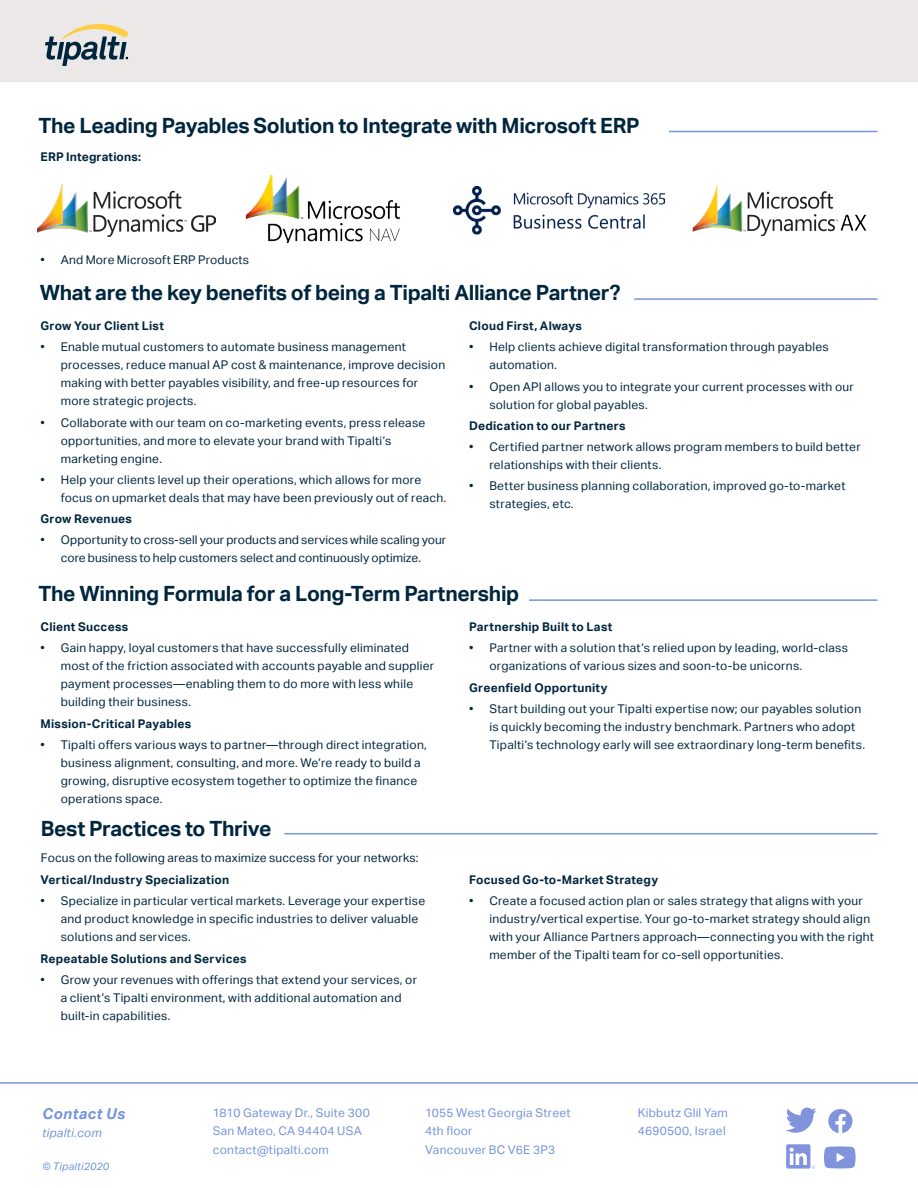
<style>
.page{position:relative;width:918px;height:1188px;background:#fff}
.page>*{position:absolute;margin:0;border:0;box-sizing:border-box;transform-origin:0 0}
.t1{font:700 21px "Aktiv Grotesk";letter-spacing:-.015em;color:#00263e}
.t2{font:italic 700 15px "Aktiv Grotesk";letter-spacing:.03em;color:#7494dc}
.t3{font:12px/18px "Aktiv Grotesk";letter-spacing:.02em;color:#00263e}
.t4{font:700 12px "Aktiv Grotesk";letter-spacing:.02em;color:#00263e}
.t5{font:12px/18.6px "Aktiv Grotesk";letter-spacing:.02em;color:#7494dc}
.t6{font:12px/18px "Aktiv Grotesk";color:#00263e;text-align:center}
.t7{font:italic 12px "Aktiv Grotesk";letter-spacing:.025em;color:#7494dc}
.t8{font:italic 10.5px "Aktiv Grotesk";letter-spacing:.025em;color:#7494dc}
</style>
<div class="page">
<div style="left:0;top:0;width:918px;height:82px;background:#ebe8e7"></div>
<svg style="left:45px;top:24px;width:83px;height:42px"></svg>
<svg style="left:786px;top:1144px;width:29px;height:25px"></svg>
<svg style="left:786px;top:1108px;width:31px;height:25px"></svg>
<svg style="left:824px;top:1146px;width:32px;height:23px"></svg>
<svg style="left:828px;top:1109px;width:24px;height:24px"></svg>
<hr style="left:0;top:1082px;width:918px;height:2px;background:#7494dc">
<hr style="left:529px;top:599px;width:348px;height:2px;background:#7494dc">
<hr style="left:634px;top:298px;width:243px;height:2px;background:#7494dc">
<hr style="left:285px;top:833px;width:593px;height:1px;background:#7494dc">
<hr style="left:669px;top:131px;width:208px;height:1px;background:#7494dc">
<img style="left:453px;top:187px;width:212px;height:48px">
<img style="left:38px;top:184px;width:178px;height:52px">
<img style="left:245px;top:175px;width:156px;height:67px">
<img style="left:692px;top:185px;width:175px;height:51px">
<h2 class="t1" style="left:38px;top:113px;width:603px">The Leading Payables Solution to Integrate with Microsoft ERP</h2>
<p class="t4" style="left:40px;top:150px;width:102px">ERP Integrations:</p>
<p class="t3" style="left:40px;top:251px;width:210px">• And More Microsoft ERP Products</p>
<h2 class="t1" style="left:40px;top:281px;width:582px">What are the key benefits of being a Tipalti Alliance Partner?</h2>
<p class="t4" style="left:40px;top:319px;width:125px">Grow Your Client List</p>
<p class="t3" style="left:61px;top:338px;width:386px;text-indent:-20px">• Enable mutual customers to automate business management processes, reduce manual AP cost &amp; maintenance, improve decision making with better payables visibility, and free-up resources for more strategic projects.</p>
<p class="t3" style="left:61px;top:414px;width:366px;text-indent:-20px">• Collaborate with our team on co-marketing events, press release opportunities, and more to elevate your brand with Tipalti’s marketing engine.</p>
<p class="t3" style="left:61px;top:471px;width:387px;text-indent:-20px">• Help your clients level up their operations, which allows for more focus on upmarket deals that may have been previously out of reach.</p>
<p class="t4" style="left:40px;top:512px;width:93px">Grow Revenues</p>
<p class="t6" style="left:40px;top:531px;width:407px">• Opportunity to cross-sell your products and services while scaling your core business to help customers select and continuously optimize.</p>
<p class="t4" style="left:469px;top:319px;width:114px">Cloud First, Always</p>
<p class="t3" style="left:489px;top:338px;width:341px;text-indent:-20px">• Help clients achieve digital transformation through payables automation.</p>
<p class="t3" style="left:489px;top:378px;width:366px;text-indent:-20px">• Open API allows you to integrate your current processes with our solution for global payables.</p>
<p class="t4" style="left:469px;top:419px;width:158px">Dedication to our Partners</p>
<p class="t3" style="left:489px;top:438px;width:373px;text-indent:-20px">• Certified partner network allows program members to build better relationships with their clients.</p>
<p class="t3" style="left:489px;top:477px;width:358px;text-indent:-20px">• Better business planning collaboration, improved go-to-market strategies, etc.</p>
<h2 class="t1" style="left:38px;top:582px;width:482px">The Winning Formula for a Long-Term Partnership</h2>
<p class="t4" style="left:40px;top:620px;width:89px">Client Success</p>
<p class="t3" style="left:61px;top:639px;width:375px;text-indent:-20px">• Gain happy, loyal customers that have successfully eliminated most of the friction associated with accounts payable and supplier payment processes—enabling them to do more with less while building their business.</p>
<p class="t4" style="left:40px;top:717px;width:152px">Mission-Critical Payables</p>
<p class="t3" style="left:61px;top:736px;width:368px;text-indent:-20px">• Tipalti offers various ways to partner—through direct integration, business alignment, consulting, and more. We’re ready to build a growing, disruptive ecosystem together to optimize the finance operations space.</p>
<h2 class="t1" style="left:41px;top:817px;width:232px">Best Practices to Thrive</h2>
<p class="t3" style="left:41px;top:849px;width:379px">Focus on the following areas to maximize success for your networks:</p>
<p class="t4" style="left:40px;top:873px;width:190px">Vertical/Industry Specialization</p>
<p class="t3" style="left:61px;top:892px;width:366px;text-indent:-20px">• Specialize in particular vertical markets. Leverage your expertise and product knowledge in specific industries to deliver valuable solutions and services.</p>
<p class="t4" style="left:40px;top:951px;width:208px">Repeatable Solutions and Services</p>
<p class="t3" style="left:61px;top:971px;width:358px;text-indent:-20px">• Grow your revenues with offerings that extend your services, or a client’s Tipalti environment, with additional automation and built-in capabilities.</p>
<p class="t4" style="left:469px;top:620px;width:145px">Partnership Built to Last</p>
<p class="t3" style="left:489px;top:639px;width:360px;text-indent:-20px">• Partner with a solution that’s relied upon by leading, world-class organizations of various sizes and soon-to-be unicorns.</p>
<p class="t4" style="left:469px;top:681px;width:140px">Greenfield Opportunity</p>
<p class="t3" style="left:489px;top:700px;width:377px;text-indent:-20px">• Start building out your Tipalti expertise now; our payables solution is quickly becoming the industry benchmark. Partners who adopt<br>Tipalti’s technology early will see extraordinary long-term benefits.</p>
<p class="t4" style="left:469px;top:873px;width:191px">Focused Go-to-Market Strategy</p>
<p class="t3" style="left:489px;top:892px;width:386px;text-indent:-20px">• Create a focused action plan or sales strategy that aligns with your industry/vertical expertise. Your go-to-market strategy should align with your Alliance Partners approach—connecting you with the right member of the Tipalti team for co-sell opportunities.</p>
<p class="t2" style="left:42px;top:1105px;width:84px">Contact Us</p>
<p class="t5" style="left:638px;top:1103px;width:92px">Kibbutz Glil Yam<br>4690500, Israel</p>
<p class="t5" style="left:213px;top:1103px;width:158px">1810 Gateway Dr., Suite 300<br>San Mateo, CA 94404 USA contact@tipalti.com</p>
<p class="t5" style="left:425px;top:1103px;width:147px">1055 West Georgia Street<br>4th floor<br>Vancouver BC V6E 3P3</p>
<p class="t7" style="left:42px;top:1126px;width:61px">tipalti.com</p>
<p class="t8" style="left:42px;top:1160px;width:68px">© Tipalti2020</p>
</div>
